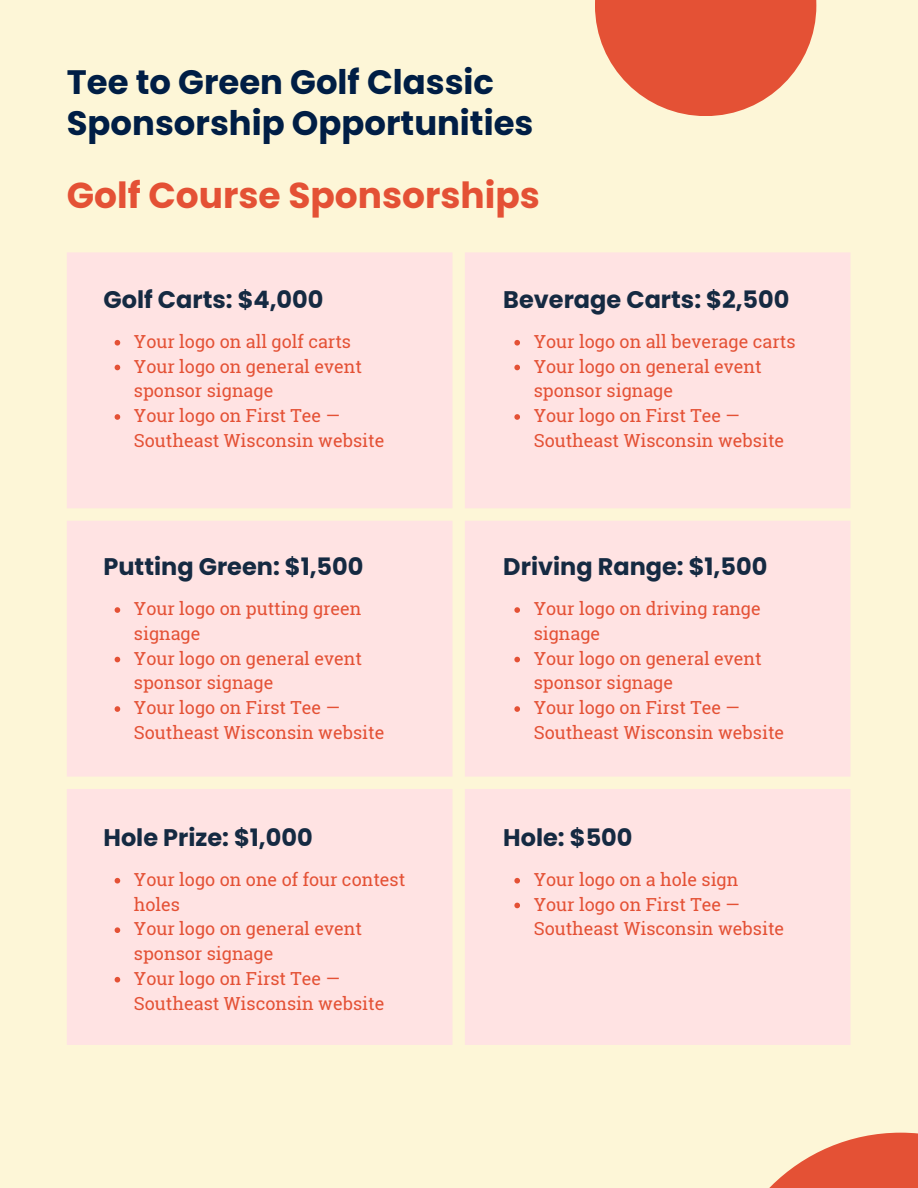
<style>
.page{position:relative;width:918px;height:1188px;background:#fdf6d7}
.page>*{position:absolute;margin:0;border:0;box-sizing:border-box;transform-origin:0 0}
.t1{font:700 36px "Poppins";color:#e45135}
.t2{font:700 33.9px/40.2px "Poppins";color:#001e45}
.t3{font:700 24px "Poppins";color:#152a42}
.t4{font:18px/24.8px "Roboto Slab";color:#e45135}
</style>
<div class="page">
<svg style="left:595px;top:0;width:221px;height:116px;fill:#e45135"></svg>
<svg style="left:769px;top:1133px;width:149px;height:55px;fill:#e45135"></svg>
<div style="left:67px;top:252px;width:783px;height:793px;background:#ffe3e3"></div>
<svg style="left:115px;top:340px;width:5px;height:6px"></svg>
<svg style="left:115px;top:365px;width:5px;height:5px"></svg>
<svg style="left:115px;top:414px;width:5px;height:6px"></svg>
<svg style="left:514px;top:340px;width:6px;height:6px"></svg>
<svg style="left:514px;top:365px;width:6px;height:5px"></svg>
<svg style="left:514px;top:414px;width:6px;height:6px"></svg>
<svg style="left:115px;top:607px;width:5px;height:6px"></svg>
<svg style="left:115px;top:657px;width:5px;height:5px"></svg>
<svg style="left:115px;top:706px;width:5px;height:6px"></svg>
<svg style="left:514px;top:607px;width:6px;height:6px"></svg>
<svg style="left:514px;top:657px;width:6px;height:5px"></svg>
<svg style="left:514px;top:706px;width:6px;height:6px"></svg>
<svg style="left:115px;top:878px;width:5px;height:6px"></svg>
<svg style="left:115px;top:927px;width:5px;height:6px"></svg>
<svg style="left:115px;top:977px;width:5px;height:6px"></svg>
<svg style="left:514px;top:878px;width:6px;height:6px"></svg>
<svg style="left:514px;top:903px;width:6px;height:5px"></svg>
<h1 class="t2" style="left:67px;top:62px;width:468px">Tee to Green Golf Classic<br>Sponsorship Opportunities</h1>
<h1 class="t1" style="left:67px;top:170px;width:475px">Golf Course Sponsorships</h1>
<p class="t3" style="left:103px;top:282px;width:222px">Golf Carts: $4,000</p>
<h2 class="t4" style="left:134px;top:328px;width:219px">Your logo on all golf carts</h2>
<p class="t4" style="left:134px;top:353px;width:230px">Your logo on general event sponsor signage</p>
<p class="t4" style="left:134px;top:403px;width:252px">Your logo on First Tee —<br>Southeast Wisconsin website</p>
<p class="t3" style="left:103px;top:550px;width:262px">Putting Green: $1,500</p>
<h2 class="t4" style="left:134px;top:596px;width:229px">Your logo on putting green signage</h2>
<p class="t4" style="left:134px;top:645px;width:230px">Your logo on general event sponsor signage</p>
<p class="t4" style="left:134px;top:695px;width:252px">Your logo on First Tee —<br>Southeast Wisconsin website</p>
<p class="t3" style="left:103px;top:820px;width:211px">Hole Prize: $1,000</p>
<h2 class="t4" style="left:134px;top:866px;width:273px">Your logo on one of four contest holes</h2>
<p class="t4" style="left:134px;top:916px;width:230px">Your logo on general event sponsor signage</p>
<p class="t4" style="left:134px;top:965px;width:252px">Your logo on First Tee —<br>Southeast Wisconsin website</p>
<p class="t3" style="left:503px;top:282px;width:288px">Beverage Carts: $2,500</p>
<h2 class="t4" style="left:534px;top:328px;width:263px">Your logo on all beverage carts</h2>
<p class="t4" style="left:534px;top:353px;width:230px">Your logo on general event sponsor signage</p>
<p class="t4" style="left:534px;top:403px;width:252px">Your logo on First Tee —<br>Southeast Wisconsin website</p>
<p class="t3" style="left:503px;top:550px;width:266px">Driving Range: $1,500</p>
<h2 class="t4" style="left:534px;top:596px;width:229px">Your logo on driving range signage</h2>
<p class="t4" style="left:534px;top:645px;width:230px">Your logo on general event sponsor signage</p>
<p class="t4" style="left:534px;top:695px;width:252px">Your logo on First Tee —<br>Southeast Wisconsin website</p>
<p class="t3" style="left:503px;top:820px;width:131px">Hole: $500</p>
<h2 class="t4" style="left:534px;top:866px;width:206px">Your logo on a hole sign</h2>
<p class="t4" style="left:534px;top:891px;width:252px">Your logo on First Tee —<br>Southeast Wisconsin website</p>
</div>
